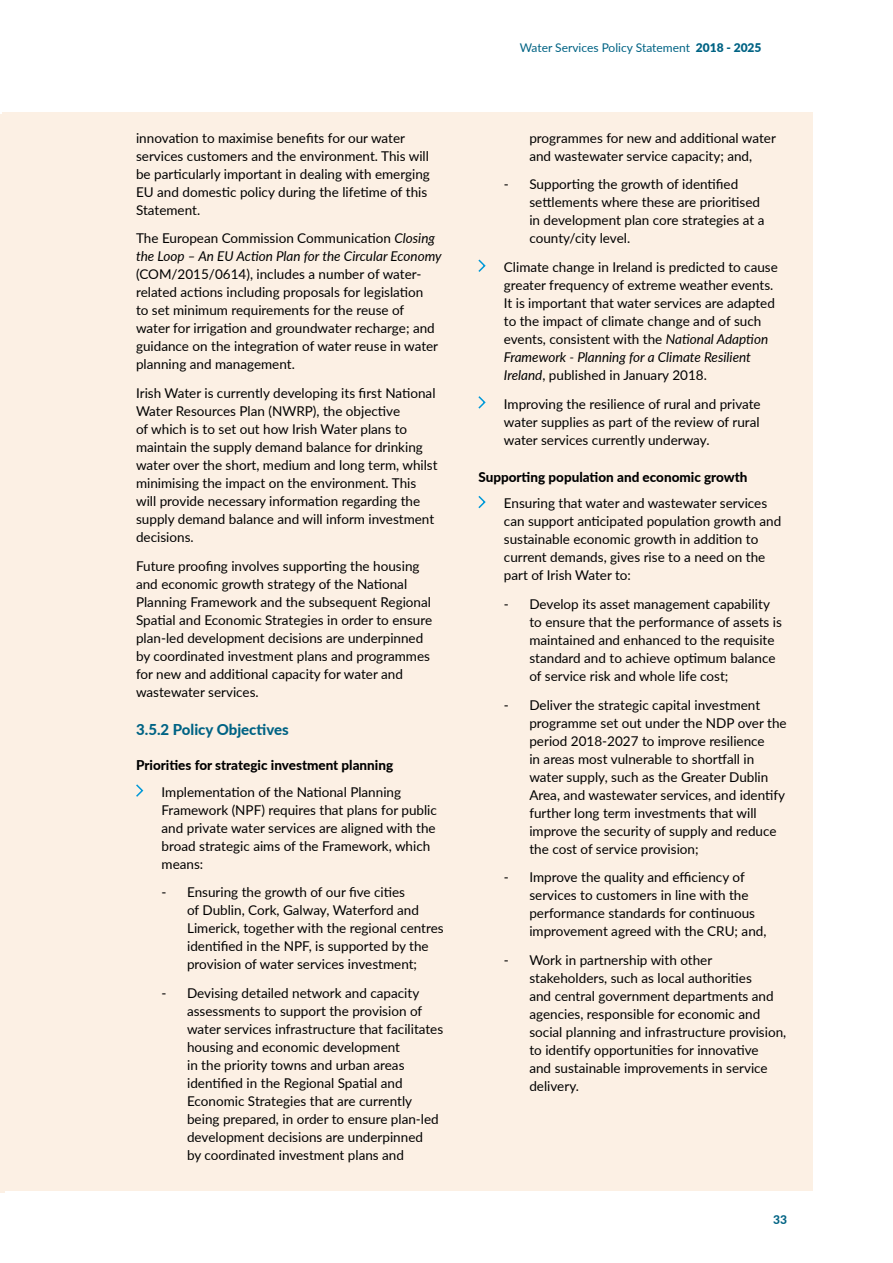
<style>
.page{position:relative;width:893px;height:1263px;background:#fff}
.page>*{position:absolute;margin:0;border:0;box-sizing:border-box;transform-origin:0 0}
.t1{font:800 15px "Lato";color:#006384}
.t2{font:13.5px/18px "Lato";color:#000}
.t3{font:italic 13.5px/18px "Lato";color:#000}
.t4{font:800 13.5px "Lato";color:#000}
.t5{font:12px "Lato";color:#006384}
.t6{font:800 12px "Lato";color:#006384}
.s1{font-style:normal}
.s2{font-weight:900}
.s3{font-style:italic}
</style>
<div class="page">
<div style="left:2px;top:113px;width:810px;height:1078px;background:#fcf0e4"></div>
<hr style="left:0;top:115px;width:4px;height:1078px;background:#fcf0e4">
<svg style="left:136px;top:784px;width:8px;height:13px"></svg>
<svg style="left:478px;top:259px;width:8px;height:13px"></svg>
<svg style="left:478px;top:396px;width:8px;height:13px"></svg>
<svg style="left:478px;top:496px;width:8px;height:13px"></svg>
<p class="t2" style="left:136px;top:128px;width:295px">innovation to maximise benefits for our water services customers and the environment. This will be particularly important in dealing with emerging EU and domestic policy during the lifetime of this Statement.</p>
<p class="t3" style="left:136px;top:229px;width:307px"><span class="s1">The European Commission Communication</span> Closing the Loop – An EU Action Plan for the Circular Economy</p>
<p class="t2" style="left:136px;top:265px;width:304px">(COM/2015/0614), includes a number of water&shy;related actions including proposals for legislation to set minimum requirements for the reuse of water for irrigation and groundwater recharge; and guidance on the integration of water reuse in water planning and management.</p>
<p class="t2" style="left:136px;top:383px;width:303px">Irish Water is currently developing its first National Water Resources Plan (NWRP), the objective<br>of which is to set out how Irish Water plans to maintain the supply demand balance for drinking water over the short, medium and long term, whilst minimising the impact on the environment. This will provide necessary information regarding the supply demand balance and will inform investment decisions.</p>
<p class="t2" style="left:136px;top:556px;width:298px">Future proofing involves supporting the housing and economic growth strategy of the National Planning Framework and the subsequent Regional Spatial and Economic Strategies in order to ensure plan-led development decisions are underpinned by coordinated investment plans and programmes for new and additional capacity for water and wastewater services.</p>
<p class="t1" style="left:136px;top:719px;width:154px">3.5.2 Policy Objectives</p>
<p class="t4" style="left:136px;top:755px;width:259px">Priorities for strategic investment planning</p>
<p class="t2" style="left:162px;top:782px;width:277px">Implementation of the National Planning Framework (NPF) requires that plans for public and private water services are aligned with the broad strategic aims of the Framework, which means:</p>
<p class="t2" style="left:187px;top:883px;width:258px;text-indent:-26px">- Ensuring the growth of our five cities<br>of Dublin, Cork, Galway, Waterford and Limerick, together with the regional centres identified in the NPF, is supported by the provision of water services investment;</p>
<p class="t2" style="left:187px;top:983px;width:258px;text-indent:-26px">- Devising detailed network and capacity assessments to support the provision of water services infrastructure that facilitates housing and economic development<br>in the priority towns and urban areas identified in the Regional Spatial and Economic Strategies that are currently being prepared, in order to ensure plan-led development decisions are underpinned<br>by coordinated investment plans and</p>
<p class="t5" style="left:520px;top:39px;width:243px">Water Services Policy Statement <span class="s2">2018 - 2025</span></p>
<p class="t2" style="left:529px;top:128px;width:248px">programmes for new and additional water and wastewater service capacity; and,</p>
<p class="t2" style="left:529px;top:175px;width:237px;text-indent:-26px">- Supporting the growth of identified settlements where these are prioritised in development plan core strategies at a county/city level.</p>
<p class="t2" style="left:504px;top:257px;width:276px">Climate change in Ireland is predicted to cause greater frequency of extreme weather events.<br>It is important that water services are adapted to the impact of climate change and of such events, consistent with the <span class="s3">National Adaption Framework - Planning for a Climate Resilient Ireland</span>, published in January 2018.</p>
<p class="t2" style="left:504px;top:394px;width:258px;text-align:justify">Improving the resilience of rural and private water supplies as part of the review of rural water services currently underway.</p>
<p class="t4" style="left:478px;top:467px;width:271px">Supporting population and economic growth</p>
<p class="t2" style="left:504px;top:494px;width:279px">Ensuring that water and wastewater services can support anticipated population growth and sustainable economic growth in addition to current demands, gives rise to a need on the part of Irish Water to:</p>
<p class="t2" style="left:529px;top:594px;width:254px;text-indent:-26px">- Develop its asset management capability to ensure that the performance of assets is maintained and enhanced to the requisite standard and to achieve optimum balance of service risk and whole life cost;</p>
<p class="t2" style="left:529px;top:695px;width:259px;text-indent:-26px">- Deliver the strategic capital investment programme set out under the NDP over the period 2018-2027 to improve resilience<br>in areas most vulnerable to shortfall in water supply, such as the Greater Dublin Area, and wastewater services, and identify further long term investments that will improve the security of supply and reduce the cost of service provision;</p>
<p class="t2" style="left:529px;top:868px;width:239px;text-indent:-26px">- Improve the quality and efficiency of services to customers in line with the performance standards for continuous improvement agreed with the CRU; and,</p>
<p class="t2" style="left:529px;top:950px;width:258px;text-indent:-26px">- Work in partnership with other stakeholders, such as local authorities<br>and central government departments and agencies, responsible for economic and social planning and infrastructure provision, to identify opportunities for innovative<br>and sustainable improvements in service delivery.</p>
<p class="t6" style="left:773px;top:1210px;width:15px">33</p>
</div>
